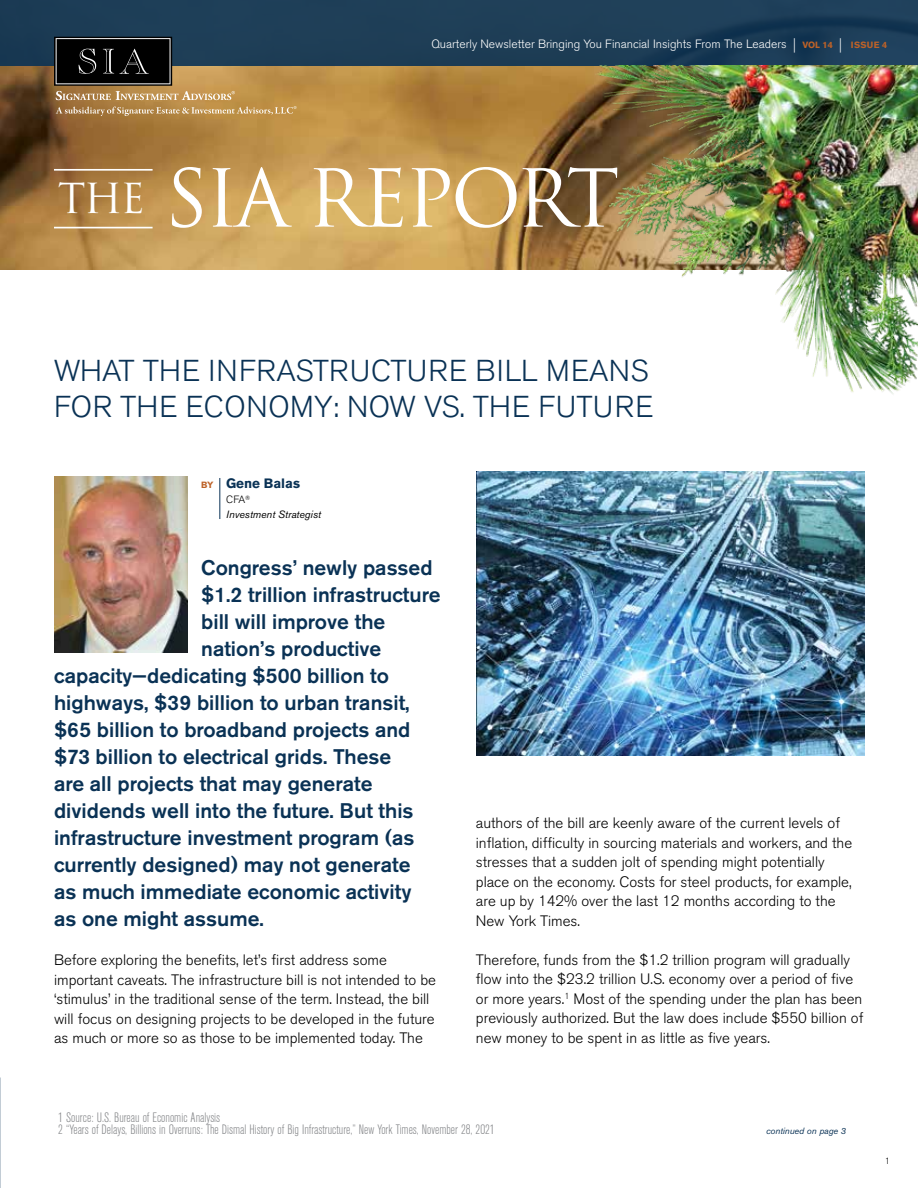
<style>
.page{position:relative;width:918px;height:1188px;background:#fff}
.page>*{position:absolute;margin:0;border:0;box-sizing:border-box;transform-origin:0 0}
.t1{font:77.55px "Trajan";letter-spacing:-.05em;color:#fff}
.t2{font:300 30px/36px "Akzidenz Grotesk BE";letter-spacing:.02em;color:#0a3255}
.t3{font:500 21px "Akzidenz Grotesk BE";color:#0a3255}
.t4{font:300 15px/19.5px "Akzidenz Grotesk BE";color:#000}
.t5{font:300 condensed 13.5px/12px "Akzidenz Grotesk BE";color:#808285}
.t6{font:700 13.5px "Akzidenz Grotesk BE";color:#0a3255}
.t7{font:300 12px "Akzidenz Grotesk BE";color:#fff}
.t8{font:italic 10.5px/15px "Akzidenz Grotesk BE";color:#000}
.t9{font:italic 9px "Akzidenz Grotesk BE";color:#0a3255}
.t10{font:300 9px "Akzidenz Grotesk BE";color:#000}
.s1{font-size:14.4px}
.s2{font-weight:700;font-size:9px;color:#bd6228}
.s3{font-size:9px;color:#bd6228}
.s4{font-weight:300;font-style:normal}
</style>
<div class="page">
<img style="left:0;top:66px;width:389px;height:204px">
<div style="left:0;top:0;width:918px;height:66px;background:#1e3e57"></div>
<hr style="left:54px;top:169px;width:99px;height:2px;background:#fff">
<hr style="left:54px;top:227px;width:99px;height:1px;background:#fff">
<svg style="left:56px;top:106px;width:241px;height:10px;background:#be9862"></svg>
<svg style="left:54px;top:37px;width:181px;height:63px"></svg>
<hr style="left:220px;top:478px;width:1px;height:41px;background:#0a3255">
<img style="left:54px;top:476px;width:134px;height:177px">
<img style="left:476px;top:471px;width:388px;height:285px">
<img style="left:389px;top:66px;width:529px;height:328px">
<p class="t7" style="left:431px;top:37px;width:457px">Quarterly Newsletter Bringing You Financial Insights From The Leaders <span class="s1">|</span> <span class="s2">VOL 14</span> <span class="s1">|</span> <span class="s2">ISSUE 4</span></p>
<h1 class="t1" style="left:58px;top:152px;width:563px"><sup>THE</sup> SIA REPORT</h1>
<h2 class="t2" style="left:54px;top:353px;width:601px">WHAT THE INFRASTRUCTURE BILL MEANS<br>FOR THE ECONOMY: NOW VS. THE FUTURE</h2>
<p class="t6" style="left:201px;top:476px;width:100px"><span class="s3">BY</span> Gene Balas</p>
<p class="t8" style="left:226px;top:492px;width:96px"><span class="s4">CFA</span><sup>®<br></sup>Investment Strategist</p>
<h3 class="t3" style="left:201px;top:555px;width:233px">Congress’ newly passed</h3>
<h3 class="t3" style="left:201px;top:582px;width:241px">$1.2 trillion infrastructure</h3>
<h3 class="t3" style="left:201px;top:609px;width:186px">bill will improve the</h3>
<h3 class="t3" style="left:201px;top:636px;width:182px">nation’s productive</h3>
<h3 class="t3" style="left:54px;top:663px;width:337px">capacity—dedicating $500 billion to</h3>
<h3 class="t3" style="left:54px;top:690px;width:357px">highways, $39 billion to urban transit,</h3>
<h3 class="t3" style="left:54px;top:717px;width:358px">$65 billion to broadband projects and</h3>
<h3 class="t3" style="left:54px;top:744px;width:339px">$73 billion to electrical grids. These</h3>
<h3 class="t3" style="left:54px;top:771px;width:320px">are all projects that may generate</h3>
<h3 class="t3" style="left:54px;top:798px;width:361px">dividends well into the future. But this</h3>
<h3 class="t3" style="left:54px;top:825px;width:362px">infrastructure investment program (as</h3>
<h3 class="t3" style="left:54px;top:852px;width:358px">currently designed) may not generate</h3>
<h3 class="t3" style="left:54px;top:879px;width:359px">as much immediate economic activity</h3>
<h3 class="t3" style="left:54px;top:906px;width:211px">as one might assume.</h3>
<p class="t4" style="left:54px;top:951px;width:384px">Before exploring the benefits, let’s first address some important caveats. The infrastructure bill is not intended to be ‘stimulus’ in the traditional sense of the term. Instead, the bill will focus on designing projects to be developed in the future as much or more so as those to be implemented today. The</p>
<p class="t4" style="left:476px;top:814px;width:378px">authors of the bill are keenly aware of the current levels of inflation, difficulty in sourcing materials and workers, and the stresses that a sudden jolt of spending might potentially place on the economy. Costs for steel products, for example, are up by 142% over the last 12 months according to the New York Times.</p>
<p class="t4" style="left:476px;top:950px;width:389px">Therefore, funds from the $1.2 trillion program will gradually flow into the $23.2 trillion U.S. economy over a period of five or more years.<sup>1</sup> Most of the spending under the plan has been previously authorized. But the law does include $550 billion of new money to be spent in as little as five years.</p>
<p class="t5" style="left:58px;top:1112px;width:438px">1 Source: U.S. Bureau of Economic Analysis<br>2 “Years of Delays, Billions in Overruns: The Dismal History of Big Infrastructure,” New York Times, November 28, 2021</p>
<p class="t9" style="left:766px;top:1125px;width:82px">continued on page 3</p>
<p class="t10" style="left:885px;top:1156px;width:7px">1</p>
</div>
